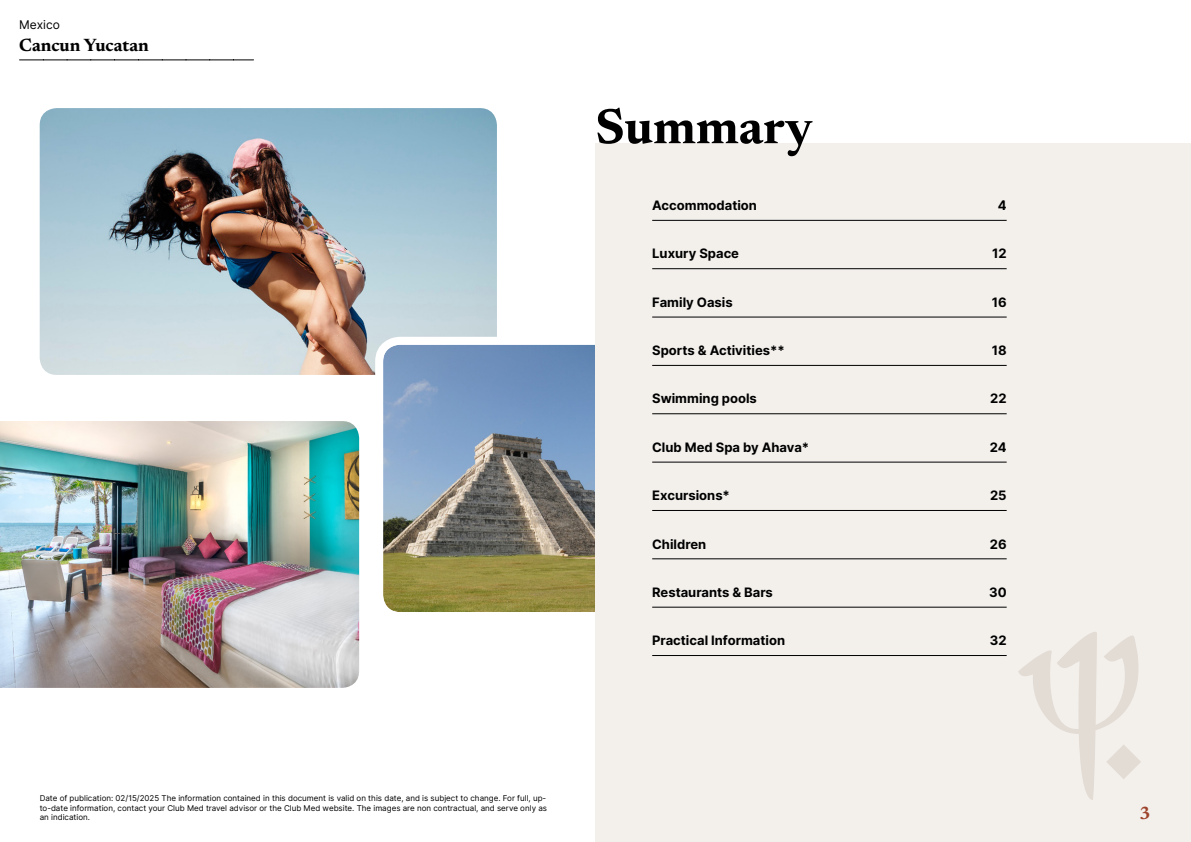
<style>
.page{position:relative;width:1191px;height:842px;background:#fff}
.page>*{position:absolute;margin:0;border:0;box-sizing:border-box;transform-origin:0 0}
.t1{font:700 50px "Newsreader 24 pt";color:#000}
.t2{font:700 18px "Newsreader 24 pt";color:#000}
.t3{font:700 18px "Newsreader 24 pt";color:#9d432c}
.t4{font:700 13px "Inter";color:#000}
.t5{font:12px "Inter";color:#000}
.t6{font:8px/9.6px "Inter";color:#000;text-align:justify}
</style>
<div class="page">
<img style="left:40px;top:108px;width:457px;height:267px">
<img style="left:0;top:421px;width:359px;height:267px">
<svg style="left:371px;top:333px;width:224px;height:279px;background:#8b9697"></svg>
<svg style="left:20px;top:60px;width:233px;height:1px"></svg>
<div style="left:595px;top:143px;width:596px;height:699px;background:#f3f0ec"></div>
<svg style="left:1018px;top:632px;width:123px;height:168px"></svg>
<hr style="left:652px;top:220px;width:354px;height:1px;background:#000">
<hr style="left:652px;top:268px;width:354px;height:1px;background:#000">
<hr style="left:652px;top:317px;width:354px;height:1px;background:#000">
<hr style="left:652px;top:365px;width:354px;height:1px;background:#000">
<hr style="left:652px;top:413px;width:354px;height:1px;background:#000">
<hr style="left:652px;top:462px;width:354px;height:1px;background:#000">
<hr style="left:652px;top:510px;width:354px;height:1px;background:#000">
<hr style="left:652px;top:558px;width:354px;height:1px;background:#000">
<hr style="left:652px;top:607px;width:354px;height:1px;background:#000">
<hr style="left:652px;top:655px;width:354px;height:1px;background:#000">
<h3 class="t5" style="left:19px;top:15px;width:42px">Mexico</h3>
<h2 class="t2" style="left:19px;top:32px;width:131px">Cancun Yucatan</h2>
<h1 class="t1" style="left:595px;top:91px;width:218px">Summary</h1>
<h3 class="t4" style="left:652px;top:196px;width:106px">Accommodation</h3>
<h3 class="t4" style="left:997px;top:196px;width:10px">4</h3>
<h3 class="t4" style="left:652px;top:244px;width:88px">Luxury Space</h3>
<h3 class="t4" style="left:992px;top:244px;width:16px">12</h3>
<h3 class="t4" style="left:652px;top:293px;width:82px">Family Oasis</h3>
<h3 class="t4" style="left:991px;top:293px;width:16px">16</h3>
<h3 class="t4" style="left:652px;top:341px;width:134px">Sports &amp; Activities**</h3>
<h3 class="t4" style="left:991px;top:341px;width:16px">18</h3>
<h3 class="t4" style="left:652px;top:389px;width:106px">Swimming pools</h3>
<h3 class="t4" style="left:990px;top:389px;width:18px">22</h3>
<h3 class="t4" style="left:652px;top:438px;width:158px">Club Med Spa by Ahava*</h3>
<h3 class="t4" style="left:990px;top:438px;width:18px">24</h3>
<h3 class="t4" style="left:652px;top:486px;width:79px">Excursions*</h3>
<h3 class="t4" style="left:990px;top:486px;width:18px">25</h3>
<h3 class="t4" style="left:652px;top:534px;width:56px">Children</h3>
<h3 class="t4" style="left:990px;top:534px;width:18px">26</h3>
<h3 class="t4" style="left:652px;top:583px;width:122px">Restaurants &amp; Bars</h3>
<h3 class="t4" style="left:989px;top:583px;width:19px">30</h3>
<h3 class="t4" style="left:652px;top:631px;width:134px">Practical Information</h3>
<h3 class="t4" style="left:990px;top:631px;width:18px">32</h3>
<p class="t6" style="left:40px;top:793px;width:509px">Date of publication: 02/15/2025 The information contained in this document is valid on this date, and is subject to change. For full, up&shy;to-date information, contact your Club Med travel advisor or the Club Med website. The images are non contractual, and serve only as an indication.</p>
<h2 class="t3" style="left:1139px;top:800px;width:13px">3</h2>
</div>
